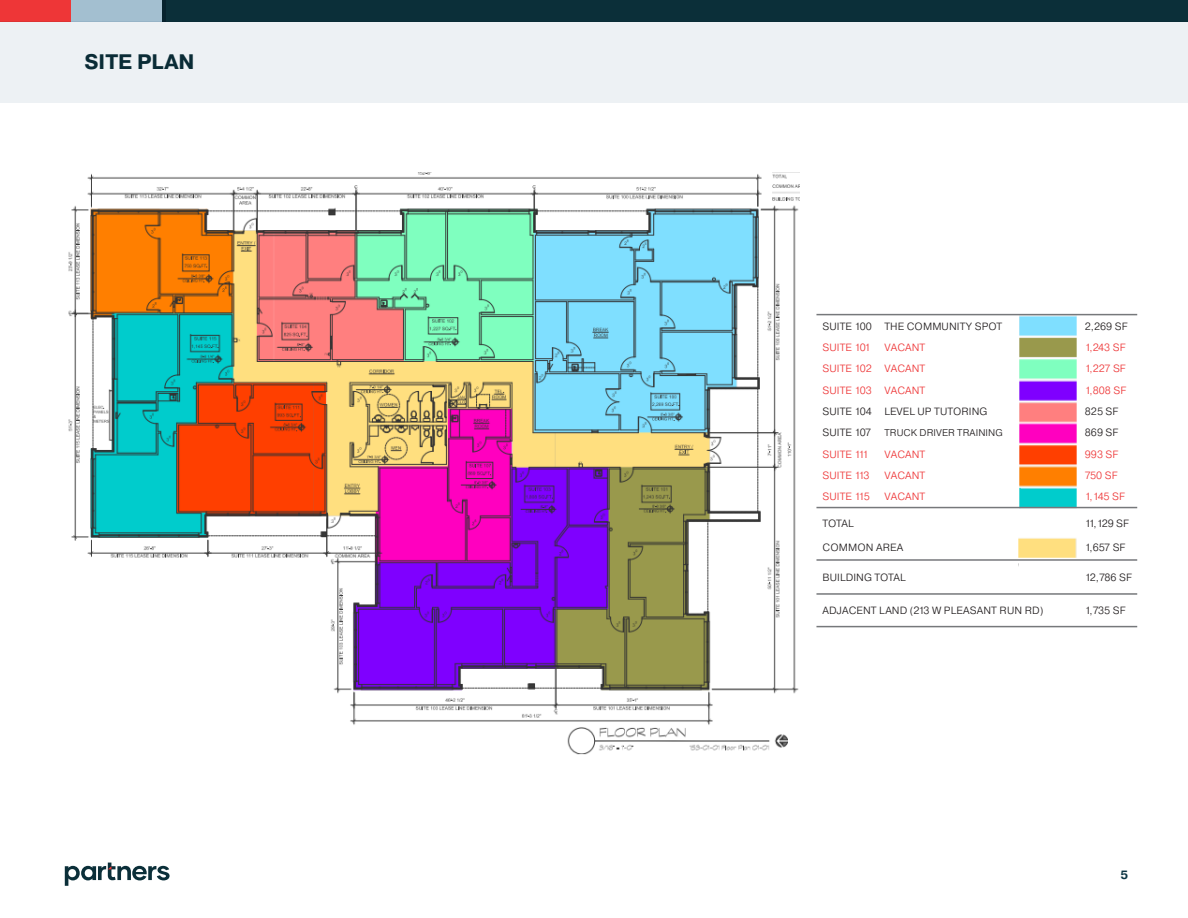
<style>
.page{position:relative;width:1188px;height:918px;background:#fff}
.page>*{position:absolute;margin:0;border:0;box-sizing:border-box;transform-origin:0 0}
.t1{font:700 21px "Pragmatica";color:#0b2f39}
.t2{font:700 12px "Pragmatica";color:#0c3544}
.t3{font:300 10.5px "Pragmatica";letter-spacing:.01em;color:#231f20}
.t4{font:300 10.5px "Pragmatica";letter-spacing:.01em;color:#ee3637}
.t5{font:300 9.75px "Pragmatica";letter-spacing:.01em;color:#231f20}
</style>
<div class="page">
<svg style="left:65px;top:863px;width:105px;height:23px"></svg>
<div style="left:0;top:21px;width:1188px;height:82px;background:#edf1f4"></div>
<div style="left:162px;top:0;width:1026px;height:22px;background:#0b2f39"></div>
<div style="left:71px;top:0;width:95px;height:22px;background:#a3bfd0"></div>
<div style="left:0;top:0;width:71px;height:22px;background:#ee3637"></div>
<img style="left:68px;top:173px;width:731px;height:582px">
<img style="left:1019px;top:315px;width:58px;height:243px">
<hr style="left:816px;top:593px;width:321px;height:2px;background:#76787b">
<div style="left:1003px;top:509px;width:82px;height:21px;background:#fff"></div>
<hr style="left:816px;top:507px;width:321px;height:1px;background:#76787b">
<hr style="left:816px;top:314px;width:321px;height:1px;background:#76787b">
<hr style="left:816px;top:559px;width:321px;height:2px;background:#76787b">
<hr style="left:816px;top:626px;width:321px;height:1px;background:#76787b">
<p class="t1" style="left:85px;top:48px;width:112px">SITE PLAN</p>
<p class="t3" style="left:823px;top:319px;width:51px">SUITE 100</p>
<p class="t3" style="left:884px;top:319px;width:119px">THE COMMUNITY SPOT</p>
<p class="t4" style="left:823px;top:341px;width:50px">SUITE 101</p>
<p class="t4" style="left:884px;top:341px;width:42px">VACANT</p>
<p class="t4" style="left:823px;top:362px;width:51px">SUITE 102</p>
<p class="t4" style="left:884px;top:362px;width:42px">VACANT</p>
<p class="t4" style="left:823px;top:383px;width:51px">SUITE 103</p>
<p class="t4" style="left:884px;top:383px;width:42px">VACANT</p>
<p class="t3" style="left:823px;top:405px;width:51px">SUITE 104</p>
<p class="t3" style="left:884px;top:405px;width:104px">LEVEL UP TUTORING</p>
<p class="t3" style="left:823px;top:426px;width:50px">SUITE 107</p>
<p class="t5" style="left:884px;top:426px;width:120px">TRUCK DRIVER TRAINING</p>
<p class="t4" style="left:823px;top:447px;width:47px">SUITE 111</p>
<p class="t4" style="left:884px;top:447px;width:42px">VACANT</p>
<p class="t4" style="left:823px;top:469px;width:49px">SUITE 113</p>
<p class="t4" style="left:884px;top:469px;width:42px">VACANT</p>
<p class="t4" style="left:823px;top:490px;width:49px">SUITE 115</p>
<p class="t4" style="left:884px;top:490px;width:42px">VACANT</p>
<p class="t3" style="left:1085px;top:319px;width:44px">2,269 SF</p>
<p class="t4" style="left:1085px;top:341px;width:42px">1,243 SF</p>
<p class="t4" style="left:1085px;top:362px;width:43px">1,227 SF</p>
<p class="t4" style="left:1085px;top:383px;width:43px">1,808 SF</p>
<p class="t3" style="left:1085px;top:405px;width:35px">825 SF</p>
<p class="t3" style="left:1085px;top:426px;width:35px">869 SF</p>
<p class="t4" style="left:1085px;top:447px;width:35px">993 SF</p>
<p class="t4" style="left:1085px;top:469px;width:34px">750 SF</p>
<p class="t4" style="left:1085px;top:490px;width:42px">1,145 SF</p>
<p class="t3" style="left:1085px;top:517px;width:46px">11,129 SF</p>
<p class="t3" style="left:1085px;top:541px;width:42px">1,657 SF</p>
<p class="t3" style="left:823px;top:517px;width:33px">TOTAL</p>
<p class="t3" style="left:823px;top:541px;width:82px">COMMON AREA</p>
<p class="t3" style="left:823px;top:571px;width:85px">BUILDING TOTAL</p>
<p class="t3" style="left:1085px;top:571px;width:49px">12,786 SF</p>
<p class="t3" style="left:823px;top:604px;width:222px">ADJACENT LAND (213 W PLEASANT RUN RD)</p>
<p class="t3" style="left:1085px;top:603px;width:42px">1,735 SF</p>
<p class="t2" style="left:1120px;top:868px;width:9px">5</p>
</div>
